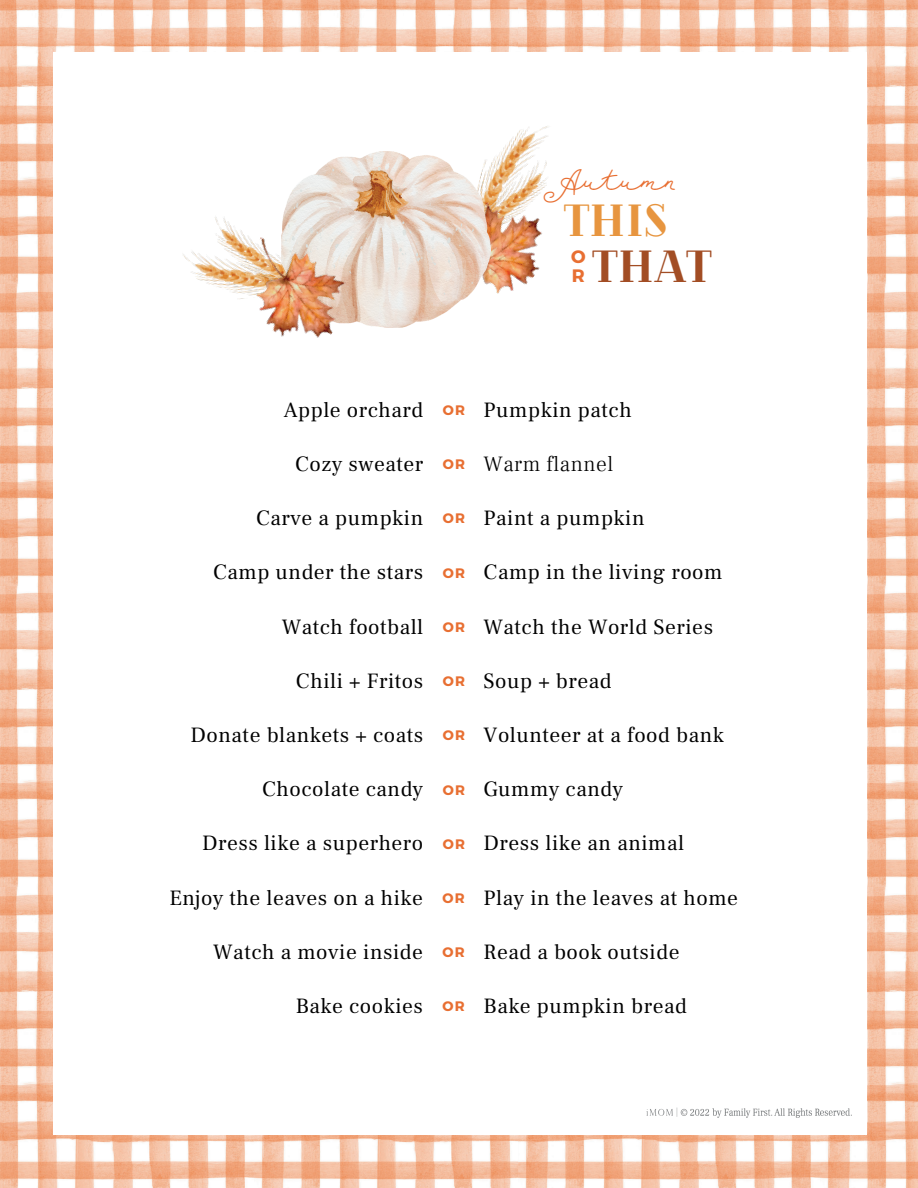
<style>
.page{position:relative;width:918px;height:1188px;background:#fff}
.page>*{position:absolute;margin:0;border:0;box-sizing:border-box;transform-origin:0 0}
.t1{font:900 45px "Cheque";color:#a24d24}
.t2{font:900 45px "Cheque";color:#e7953f}
.t3{font:36.9px "Sansterdam Light Script";color:#e86f32}
.t4{font:21.45px "Frank Ruhl Libre";letter-spacing:.025em;color:#000}
.t5{font:700 18px/19.2px "Montserrat";color:#e86f32}
.s1{font-family:"Montserrat";font-weight:700;font-size:13.8px;color:#e86f32}
.s2{font-weight:300}
</style>
<div class="page">
<img style="left:0;top:0;width:518px;height:1188px">
<img style="left:518px;top:0;width:400px;height:1188px">
<div style="left:53px;top:53px;width:813px;height:1082px;background:#fff"></div>
<img style="left:646px;top:1107px;width:206px;height:11px">
<img style="left:497px;top:126px;width:51px;height:31px">
<img style="left:490px;top:157px;width:57px;height:30px">
<img style="left:490px;top:187px;width:55px;height:107px">
<img style="left:183px;top:251px;width:19px;height:30px">
<img style="left:202px;top:217px;width:29px;height:71px">
<img style="left:282px;top:151px;width:208px;height:177px">
<img style="left:222px;top:226px;width:140px;height:112px">
<h2 class="t3" style="left:544px;top:162px;width:132px">Autumn</h2>
<h1 class="t2" style="left:564px;top:191px;width:105px">THIS</h1>
<p class="t5" style="left:571px;top:246px;width:16px">O<br>R</p>
<h1 class="t1" style="left:593px;top:237px;width:121px">THAT</h1>
<p class="t4" style="left:284px;top:396px;width:350px">Apple orchard <span class="s1">OR</span> Pumpkin patch</p>
<p class="t4" style="left:295px;top:450px;width:320px">Cozy sweater <span class="s1">OR</span> <span class="s2">Warm flannel</span></p>
<p class="t4" style="left:256px;top:505px;width:390px">Carve a pumpkin <span class="s1">OR</span> Paint a pumpkin</p>
<p class="t4" style="left:213px;top:559px;width:511px">Camp under the stars <span class="s1">OR</span> Camp in the living room</p>
<p class="t4" style="left:282px;top:613px;width:433px">Watch football <span class="s1">OR</span> Watch the World Series</p>
<p class="t4" style="left:296px;top:667px;width:317px">Chili + Fritos <span class="s1">OR</span> Soup + bread</p>
<p class="t4" style="left:191px;top:722px;width:535px">Donate blankets + coats <span class="s1">OR</span> Volunteer at a food bank</p>
<p class="t4" style="left:262px;top:776px;width:363px">Chocolate candy <span class="s1">OR</span> Gummy candy</p>
<p class="t4" style="left:202px;top:830px;width:484px">Dress like a superhero <span class="s1">OR</span> Dress like an animal</p>
<p class="t4" style="left:169px;top:884px;width:570px">Enjoy the leaves on a hike <span class="s1">OR</span> Play in the leaves at home</p>
<p class="t4" style="left:213px;top:938px;width:468px">Watch a movie inside <span class="s1">OR</span> Read a book outside</p>
<p class="t4" style="left:296px;top:993px;width:393px">Bake cookies <span class="s1">OR</span> Bake pumpkin bread</p>
</div>
